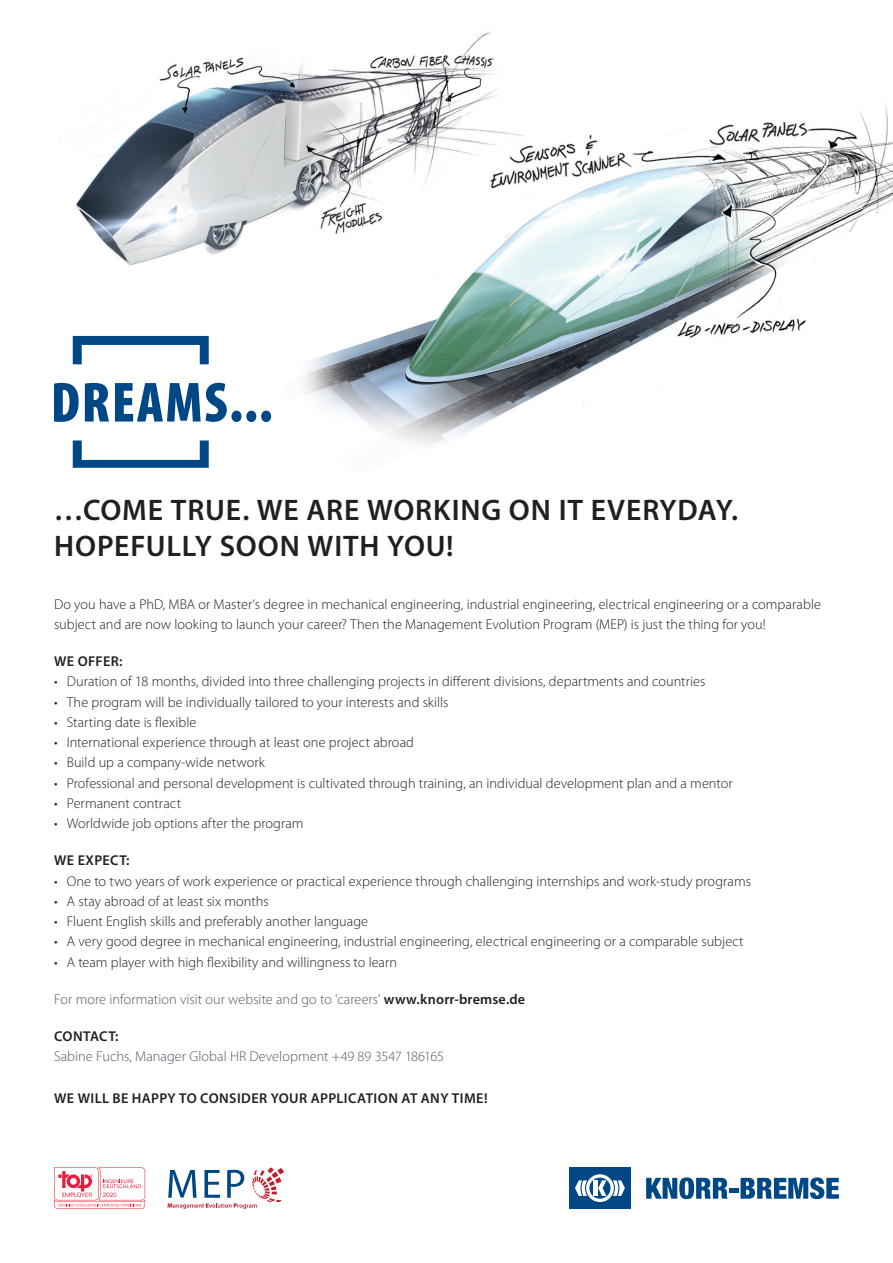
<style>
.page{position:relative;width:893px;height:1263px;background:#fff}
.page>*{position:absolute;margin:0;border:0;box-sizing:border-box;transform-origin:0 0}
.t1{font:600 29.85px/35.7px "Myriad Pro";letter-spacing:.03em;color:#231f20}
.t2{font:300 14.25px/20.2px "Myriad Pro";letter-spacing:.005em;color:#231f20}
.t3{font:300 14.25px "Myriad Pro";color:#515868}
.t4{font:600 14.25px "Myriad Pro";letter-spacing:.03em;color:#231f20}
.s1{font-weight:600;color:#231f20}
</style>
<div class="page">
<img style="left:60px;top:32px;width:833px;height:436px">
<svg style="left:646px;top:1177px;width:193px;height:22px"></svg>
<div style="left:569px;top:1167px;width:62px;height:42px;background:#004786"></div>
<svg style="left:575px;top:1174px;width:50px;height:28px"></svg>
<svg style="left:73px;top:336px;width:136px;height:28px"></svg>
<svg style="left:73px;top:440px;width:136px;height:28px"></svg>
<svg style="left:54px;top:383px;width:217px;height:39px"></svg>
<svg style="left:54px;top:1167px;width:91px;height:42px"></svg>
<svg style="left:277px;top:1168px;width:7px;height:6px"></svg>
<svg style="left:267px;top:1167px;width:7px;height:6px"></svg>
<svg style="left:168px;top:1170px;width:114px;height:39px"></svg>
<h1 class="t1" style="left:54px;top:491px;width:686px">…COME TRUE. WE ARE WORKING ON IT EVERYDAY.<br>HOPEFULLY SOON WITH YOU!</h1>
<p class="t2" style="left:54px;top:594px;width:768px">Do you have a PhD, MBA or Master‘s degree in mechanical engineering, industrial engineering, electrical engineering or a comparable subject and are now looking to launch your career? Then the Management Evolution Program (MEP) is just the thing for you!</p>
<p class="t4" style="left:54px;top:652px;width:70px">WE OFFER:</p>
<p class="t2" style="left:54px;top:672px;width:653px">• Duration of 18 months, divided into three challenging projects in different divisions, departments and countries</p>
<p class="t2" style="left:54px;top:692px;width:396px">• The program will be individually tailored to your interests and skills</p>
<p class="t2" style="left:54px;top:712px;width:144px">• Starting date is flexible</p>
<p class="t2" style="left:54px;top:732px;width:361px">• International experience through at least one project abroad</p>
<p class="t2" style="left:54px;top:753px;width:212px">• Build up a company-wide network</p>
<p class="t2" style="left:54px;top:773px;width:680px">• Professional and personal development is cultivated through training, an individual development plan and a mentor</p>
<p class="t2" style="left:54px;top:793px;width:129px">• Permanent contract</p>
<p class="t2" style="left:54px;top:813px;width:251px">• Worldwide job options after the program</p>
<p class="t4" style="left:54px;top:851px;width:77px">WE EXPECT:</p>
<p class="t2" style="left:54px;top:871px;width:698px">• One to two years of work experience or practical experience through challenging internships and work-study programs</p>
<p class="t2" style="left:54px;top:891px;width:216px">• A stay abroad of at least six months</p>
<p class="t2" style="left:54px;top:911px;width:316px">• Fluent English skills and preferably another language</p>
<p class="t2" style="left:54px;top:932px;width:691px">• A very good degree in mechanical engineering, industrial engineering, electrical engineering or a comparable subject</p>
<p class="t2" style="left:54px;top:952px;width:345px">• A team player with high flexibility and willingness to learn</p>
<p class="t3" style="left:54px;top:991px;width:473px">For more information visit our website and go to 'careers' <span class="s1">www.knorr-bremse.de</span></p>
<p class="t4" style="left:54px;top:1027px;width:66px">CONTACT:</p>
<p class="t3" style="left:54px;top:1049px;width:392px">Sabine Fuchs, Manager Global HR Development +49 89 3547 186165</p>
<p class="t4" style="left:54px;top:1089px;width:435px">WE WILL BE HAPPY TO CONSIDER YOUR APPLICATION AT ANY TIME!</p>
</div>
